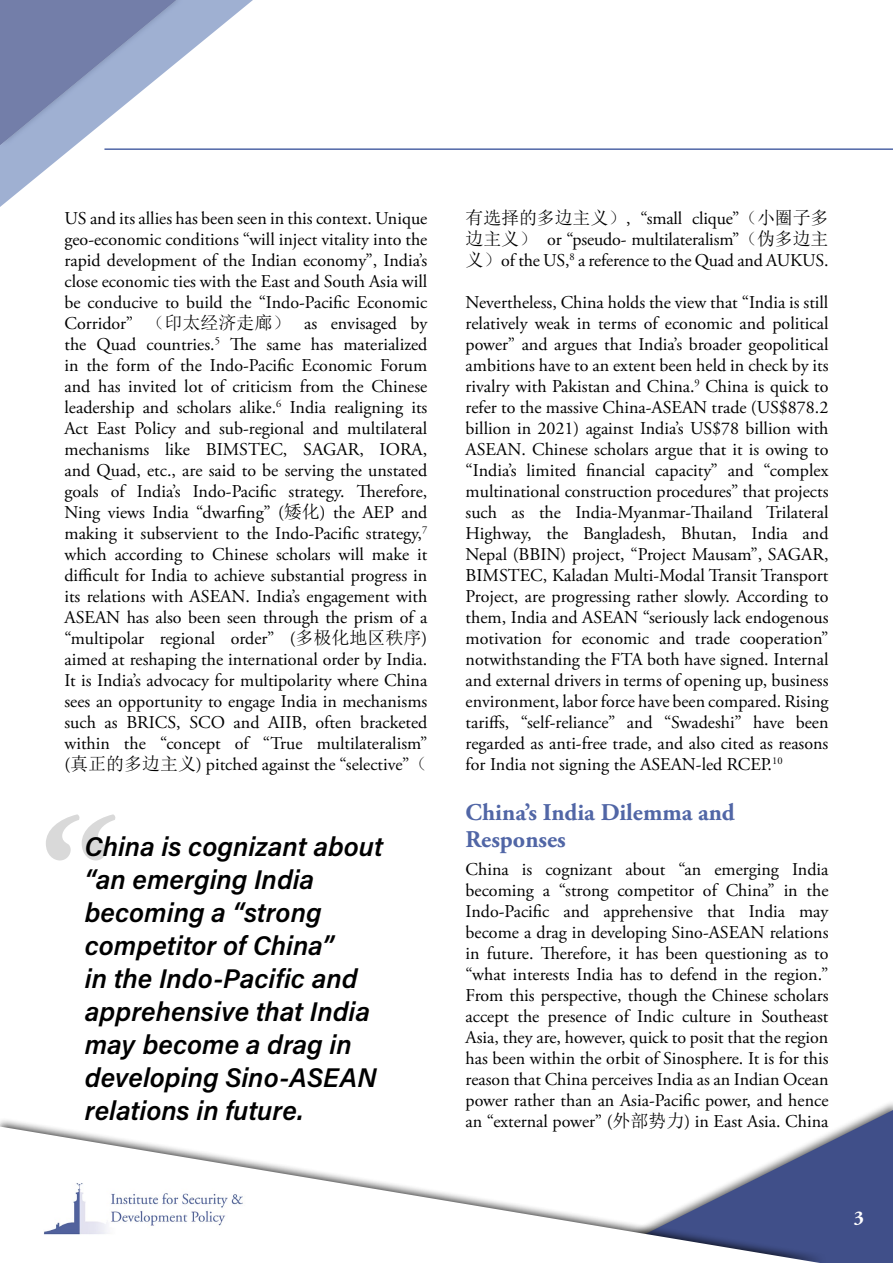
<style>
.page{position:relative;width:893px;height:1263px;background:#fff}
.page>*{position:absolute;margin:0;border:0;box-sizing:border-box;transform-origin:0 0}
.Pull_Quote{font:27px/33px "Acumin Variable Concept";color:#000}
.Head-1_single{font:700 24px/27px "Adobe Garamond Pro";color:#5166a6}
.t1{font:700 19.5px "Adobe Garamond Pro";color:#fff}
.No_Spacing{font:18px/21px "Adobe Garamond Pro";color:#000;text-align:justify}
.s1{font-family:"Sim Sun"}
</style>
<div class="page">
<hr style="left:104px;top:148px;width:789px;height:2px;background:#5066a7">
<svg style="left:828px;top:1110px;width:65px;height:153px;background:#505e92"></svg>
<div style="left:0;top:1117px;width:828px;height:146px;background:#000;opacity:.75"></div>
<svg style="left:0;top:1126px;width:820px;height:137px"></svg>
<svg style="left:0;top:0;width:253px;height:207px"></svg>
<img style="left:44px;top:1177px;width:202px;height:60px">
<svg style="left:46px;top:814px;width:70px;height:46px"></svg>
<p class="No_Spacing" style="left:64px;top:208px;width:364px">US and its allies has been seen in this context. Unique geo-economic conditions “will inject vitality into the rapid development of the Indian economy”, India’s close economic ties with the East and South Asia will be conducive to build the “Indo-Pacific Economic Corridor” <span class="s1">（印太经济走廊）</span> as envisaged by the Quad countries.<sup>5</sup> The same has materialized in the form of the Indo-Pacific Economic Forum and has invited lot of criticism from the Chinese leadership and scholars alike.<sup>6</sup> India realigning its Act East Policy and sub-regional and multilateral mechanisms like BIMSTEC, SAGAR, IORA, and Quad, etc., are said to be serving the unstated goals of India’s Indo-Pacific strategy. Therefore, Ning views India “dwarfing” (<span class="s1">矮化</span>) the AEP and making it subservient to the Indo-Pacific strategy,<sup>7 </sup>which according to Chinese scholars will make it difficult for India to achieve substantial progress in its relations with ASEAN. India’s engagement with ASEAN has also been seen through the prism of a “multipolar regional order” (<span class="s1">多极化地区秩序</span>) aimed at reshaping the international order by India.<br>It is India’s advocacy for multipolarity where China sees an opportunity to engage India in mechanisms such as BRICS, SCO and AIIB, often bracketed within the “concept of “True multilateralism” (<span class="s1">真正的多边主义</span>) pitched against the “selective”<span class="s1">（</span></p>
<p class="Pull_Quote" style="left:85px;top:829px;width:300px">China is cognizant about “an emerging India becoming a “strong competitor of China”<br>in the Indo-Pacific and apprehensive that India may become a drag in developing Sino-ASEAN relations in future.</p>
<p class="No_Spacing" style="left:466px;top:208px;width:364px"><span class="s1">有选择的多边主义）</span>, “small clique”<span class="s1">（小圈子多边主义）</span> or “pseudo- multilateralism”<span class="s1">（伪多边主义）</span>of the US,<sup>8</sup> a reference to the Quad and AUKUS.</p>
<p class="No_Spacing" style="left:466px;top:292px;width:365px">Nevertheless, China holds the view that “India is still relatively weak in terms of economic and political power” and argues that India’s broader geopolitical ambitions have to an extent been held in check by its rivalry with Pakistan and China.<sup>9</sup> China is quick to refer to the massive China-ASEAN trade (US$878.2 billion in 2021) against India’s US$78 billion with ASEAN. Chinese scholars argue that it is owing to “India’s limited financial capacity” and “complex multinational construction procedures” that projects such as the India-Myanmar-Thailand Trilateral Highway, the Bangladesh, Bhutan, India and Nepal (BBIN) project, “Project Mausam”, SAGAR, BIMSTEC, Kaladan Multi-Modal Transit Transport Project, are progressing rather slowly. According to them, India and ASEAN “seriously lack endogenous motivation for economic and trade cooperation” notwithstanding the FTA both have signed. Internal and external drivers in terms of opening up, business environment, labor force have been compared. Rising tariffs, “self-reliance” and “Swadeshi” have been regarded as anti-free trade, and also cited as reasons for India not signing the ASEAN-led RCEP.<sup>10</sup></p>
<p class="Head-1_single" style="left:466px;top:800px;width:271px">China’s India Dilemma and<br>Responses</p>
<p class="No_Spacing" style="left:466px;top:859px;width:364px">China is cognizant about “an emerging India becoming a “strong competitor of China” in the Indo-Pacific and apprehensive that India may become a drag in developing Sino-ASEAN relations in future. Therefore, it has been questioning as to “what interests India has to defend in the region.” From this perspective, though the Chinese scholars accept the presence of Indic culture in Southeast Asia, they are, however, quick to posit that the region has been within the orbit of Sinosphere. It is for this reason that China perceives India as an Indian Ocean power rather than an Asia-Pacific power, and hence an “external power” (<span class="s1">外部势力</span>) in East Asia. China</p>
<p class="t1" style="left:854px;top:1206px;width:12px">3</p>
</div>
